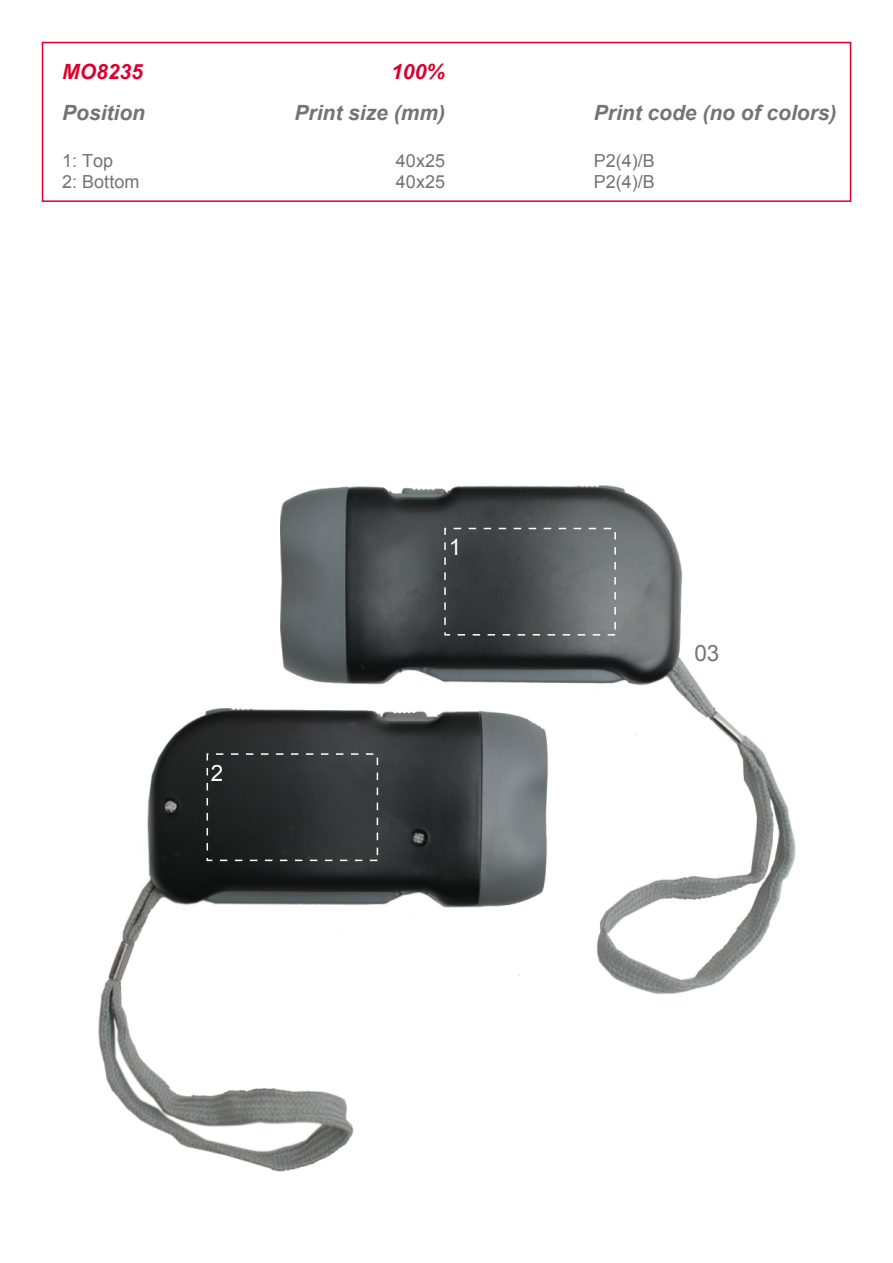
<style>
.page{position:relative;width:893px;height:1263px;background:#fff}
.page>*{position:absolute;margin:0;border:0;box-sizing:border-box;transform-origin:0 0}
.t1{font:22.5px "Arial";color:#fff}
.t2{font:22.5px "Arial";color:#747476}
.t3{font:italic 700 21px "Arial";color:#747476}
.t4{font:italic 700 21px "Arial";color:#dc002e}
.t5{font:18px "Arial";color:#747476}
</style>
<div class="page">
<div style="left:42px;top:42px;width:809px;height:160px;border:2px solid #dc002e"></div>
<img style="left:281px;top:486px;width:514px;height:508px">
<div style="left:444px;top:528px;width:172px;height:108px;border:2px dashed #fff"></div>
<img style="left:98px;top:709px;width:450px;height:463px">
<div style="left:207px;top:753px;width:171px;height:108px;border:2px dashed #fff"></div>
<p class="t4" style="left:62px;top:57px;width:82px">MO8235</p>
<p class="t4" style="left:391px;top:57px;width:55px">100%</p>
<p class="t3" style="left:62px;top:99px;width:84px">Position</p>
<p class="t3" style="left:294px;top:99px;width:152px">Print size (mm)</p>
<p class="t3" style="left:594px;top:99px;width:244px">Print code (no of colors)</p>
<p class="t5" style="left:62px;top:149px;width:53px">1: Top</p>
<p class="t5" style="left:396px;top:149px;width:51px">40x25</p>
<p class="t5" style="left:594px;top:149px;width:63px">P2(4)/B</p>
<p class="t5" style="left:62px;top:170px;width:79px">2: Bottom</p>
<p class="t5" style="left:396px;top:170px;width:51px">40x25</p>
<p class="t5" style="left:594px;top:170px;width:63px">P2(4)/B</p>
<p class="t1" style="left:211px;top:758px;width:14px">2</p>
<p class="t1" style="left:449px;top:533px;width:14px">1</p>
<p class="t2" style="left:694px;top:638px;width:27px">03</p>
</div>
